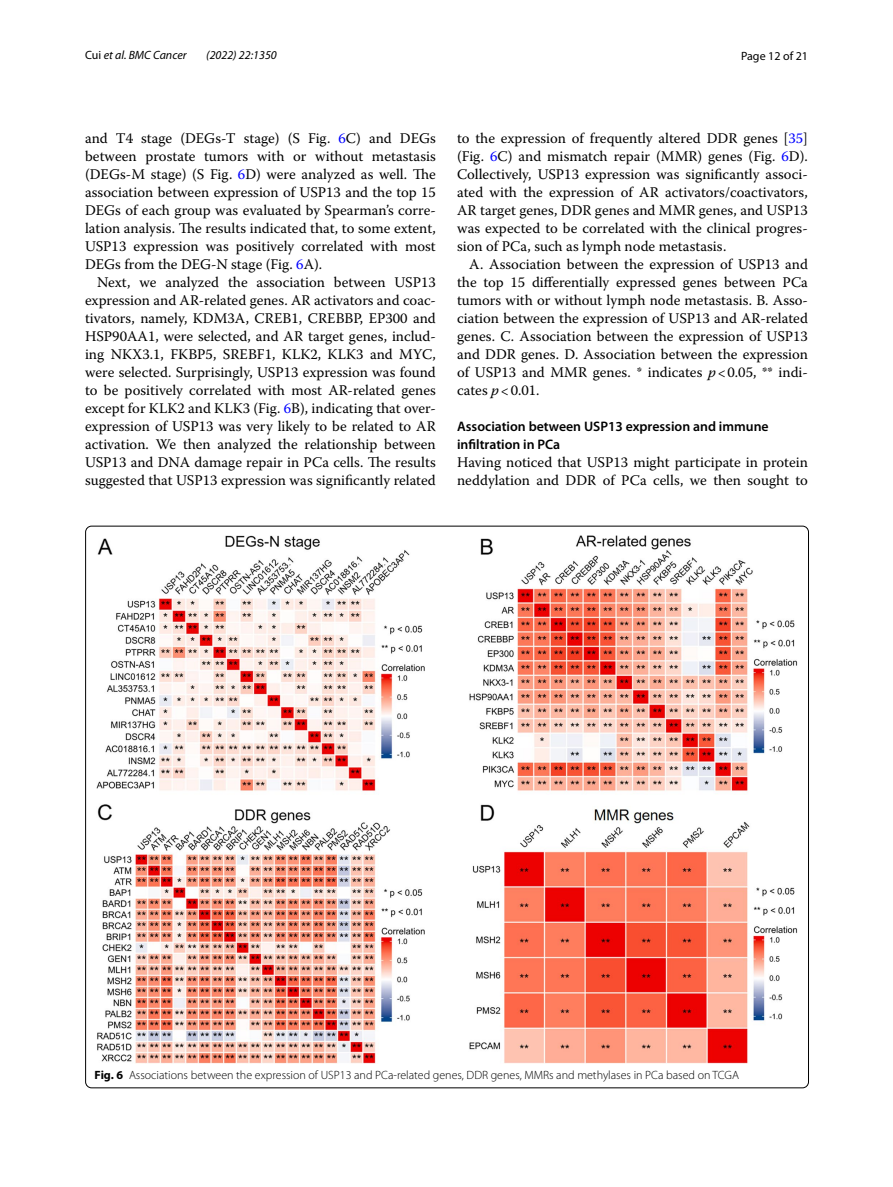
<style>
.page{position:relative;width:893px;height:1187px;background:#fff}
.page>*{position:absolute;margin:0;border:0;box-sizing:border-box;transform-origin:0 0}
.t1{font:14.7px/18px "Warnock Pro";color:#000;text-align:justify}
.t2{font:600 13.8px/18px "Myriad Pro";color:#000}
.t3{font:300 12px "Myriad Pro";color:#000}
.t4{font:italic 12px "Myriad Pro";color:#000}
.t5{font:12px "Myriad Pro";color:#000}
.s1{font-style:normal}
.s2{color:#00f}
.s3{font-style:italic}
.s4{font-weight:700}
</style>
<div class="page">
<img style="left:97px;top:535px;width:700px;height:528px">
<p class="t4" style="left:85px;top:48px;width:103px"><span class="s1">Cui</span> et al. BMC Cancer</p>
<p class="t4" style="left:206px;top:48px;width:72px">(2022) 22:1350</p>
<p class="t5" style="left:741px;top:48px;width:68px">Page 12 of 21</p>
<p class="t1" style="left:85px;top:128px;width:352px">and T4 stage (DEGs-T stage) (S Fig. <span class="s2">6</span>C) and DEGs between prostate tumors with or without metastasis (DEGs-M stage) (S Fig. <span class="s2">6</span>D) were analyzed as well. The association between expression of USP13 and the top 15<br>DEGs of each group was evaluated by Spearman’s corre&shy;lation analysis. The results indicated that, to some extent, USP13 expression was positively correlated with most DEGs from the DEG-N stage (Fig. <span class="s2">6</span>A).</p>
<p class="t1" style="left:85px;top:272px;width:352px;text-indent:12px">Next, we analyzed the association between USP13 expression and AR-related genes. AR activators and coac&shy;tivators, namely, KDM3A, CREB1, CREBBP, EP300 and HSP90AA1, were selected, and AR target genes, includ&shy;ing NKX3.1, FKBP5, SREBF1, KLK2, KLK3 and MYC, were selected. Surprisingly, USP13 expression was found to be positively correlated with most AR-related genes except for KLK2 and KLK3 (Fig. <span class="s2">6</span>B), indicating that over&shy;expression of USP13 was very likely to be related to AR activation. We then analyzed the relationship between USP13 and DNA damage repair in PCa cells. The results suggested that USP13 expression was significantly related</p>
<p class="t1" style="left:457px;top:128px;width:352px">to the expression of frequently altered DDR genes [<span class="s2">35</span>] (Fig. <span class="s2">6</span>C) and mismatch repair (MMR) genes (Fig. <span class="s2">6</span>D).<br>Collectively, USP13 expression was significantly associ&shy;ated with the expression of AR activators/coactivators, AR target genes, DDR genes and MMR genes, and USP13 was expected to be correlated with the clinical progres&shy;sion of PCa, such as lymph node metastasis.</p>
<p class="t1" style="left:457px;top:254px;width:352px;text-indent:12px">A. Association between the expression of USP13 and the top 15 differentially expressed genes between PCa tumors with or without lymph node metastasis. B. Asso&shy;ciation between the expression of USP13 and AR-related genes. C. Association between the expression of USP13 and DDR genes. D. Association between the expression of USP13 and MMR genes. * indicates <span class="s3">p</span>&lt;0.05, ** indi&shy;cates <span class="s3">p</span>&lt;0.01.</p>
<p class="t2" style="left:457px;top:417px;width:313px">Association between USP13 expression and immune infiltration in PCa</p>
<p class="t1" style="left:457px;top:452px;width:352px">Having noticed that USP13 might participate in protein neddylation and DDR of PCa cells, we then sought to</p>
<p class="t3" style="left:95px;top:1067px;width:646px"><span class="s4">Fig. 6</span> Associations between the expression of USP13 and PCa-related genes, DDR genes, MMRs and methylases in PCa based on TCGA</p>
</div>
